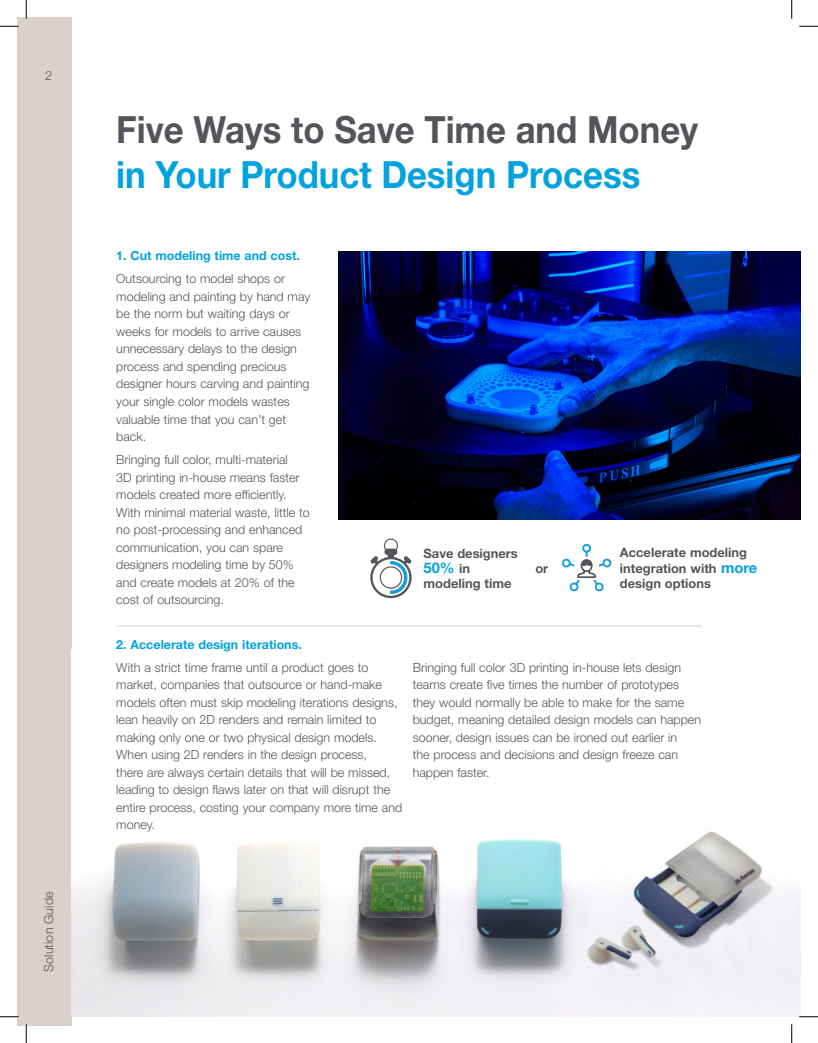
<style>
.page{position:relative;width:818px;height:1043px;background:#fff}
.page>*{position:absolute;margin:0;border:0;box-sizing:border-box;transform-origin:0 0}
.Page_Title{font:700 37.5px/45px "Helvetica Neue LT Std";color:#54555a;scale:.93 1}
.Para{font:700 14.75px "Helvetica Neue LT Std";color:#00a2df}
.Para-2{font:700 12.88px/15.5px "Helvetica Neue LT Std";color:#54555a}
.Para-3{font:300 12.5px/17.5px "Helvetica Neue LT Std";color:#54555a}
.Subhead{font:700 12.5px "Helvetica Neue LT Std";color:#00a2df}
.s1{color:#00a2df}
.s2{font-size:12.88px;color:#54555a}
.s3{font-size:14.75px;color:#00a2df}
</style>
<div class="page">
<div style="left:17px;top:17px;width:54px;height:1008px;background:#dad1cb"></div>
<img style="left:339px;top:251px;width:461px;height:269px">
<svg style="left:562px;top:544px;width:49px;height:47px"></svg>
<svg style="left:370px;top:538px;width:41px;height:60px"></svg>
<img style="left:71px;top:831px;width:729px;height:185px">
<hr style="left:116px;top:625px;width:585px;height:1px;background:#dad1cb">
<svg style="left:0;top:25px;width:19px;height:2px"></svg>
<svg style="left:799px;top:25px;width:19px;height:2px"></svg>
<svg style="left:0;top:1016px;width:19px;height:1px"></svg>
<svg style="left:799px;top:1015px;width:19px;height:2px"></svg>
<svg style="left:25px;top:0;width:2px;height:19px"></svg>
<svg style="left:25px;top:1024px;width:2px;height:18px"></svg>
<svg style="left:791px;top:0;width:1px;height:19px"></svg>
<svg style="left:791px;top:1024px;width:1px;height:18px"></svg>
<p class="Para-3" style="left:45px;top:67px;width:8px">2</p>
<p class="Para-3" style="left:40px;top:971px;width:82px;rotate:-90deg">Solution Guide</p>
<p class="Page_Title" style="left:116px;top:106px;width:627px">Five Ways to Save Time and Money <span class="s1">in Your Product Design Process</span></p>
<p class="Subhead" style="left:116px;top:248px;width:185px">1. Cut modeling time and cost.</p>
<p class="Para-3" style="left:116px;top:270px;width:195px">Outsourcing to model shops or modeling and painting by hand may be the norm but waiting days or weeks for models to arrive causes unnecessary delays to the design process and spending precious designer hours carving and painting your single color models wastes valuable time that you can’t get back.</p>
<p class="Para-3" style="left:116px;top:450px;width:195px">Bringing full color, multi-material<br>3D printing in-house means faster models created more efficiently.<br>With minimal material waste, little to no post-processing and enhanced communication, you can spare designers modeling time by 50% and create models at 20% of the cost of outsourcing.</p>
<p class="Para-2" style="left:423px;top:545px;width:96px">Save designers</p>
<p class="Para" style="left:423px;top:558px;width:48px">50% <span class="s2">in</span></p>
<p class="Para-2" style="left:423px;top:576px;width:89px">modeling time</p>
<p class="Para-2" style="left:535px;top:560px;width:14px">or</p>
<p class="Para-2" style="left:620px;top:544px;width:139px">Accelerate modeling integration with <span class="s3">more </span>design options</p>
<p class="Subhead" style="left:116px;top:636px;width:187px">2. Accelerate design iterations.</p>
<p class="Para-3" style="left:116px;top:658px;width:287px">With a strict time frame until a product goes to market, companies that outsource or hand-make models often must skip modeling iterations designs, lean heavily on 2D renders and remain limited to making only one or two physical design models.<br>When using 2D renders in the design process,<br>there are always certain details that will be missed, leading to design flaws later on that will disrupt the entire process, costing your company more time and money.</p>
<p class="Para-3" style="left:412px;top:658px;width:290px">Bringing full color 3D printing in-house lets design teams create five times the number of prototypes they would normally be able to make for the same budget, meaning detailed design models can happen sooner, design issues can be ironed out earlier in<br>the process and decisions and design freeze can happen faster.</p>
</div>
